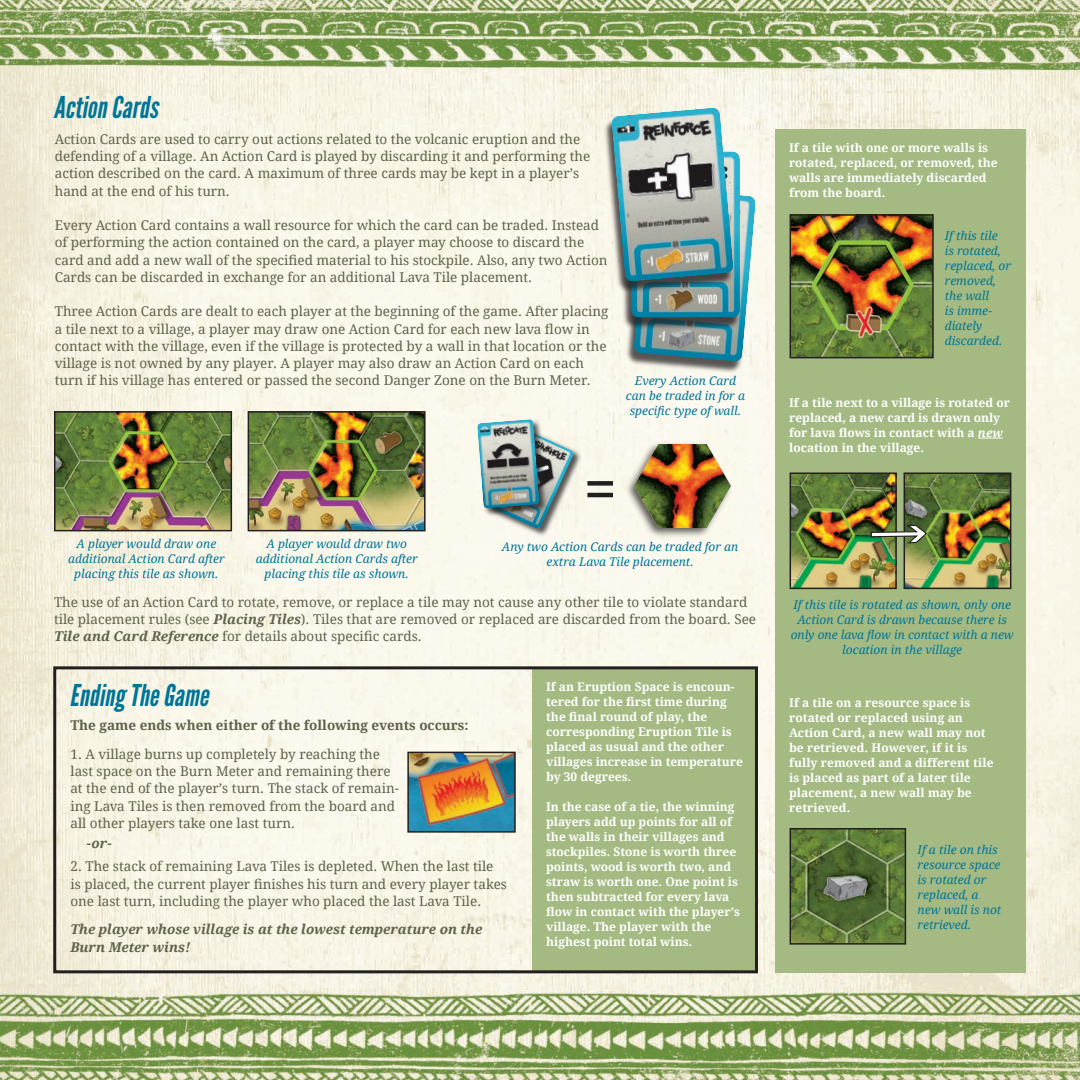
<style>
.page{position:relative;width:1080px;height:1080px;background:#fff}
.page>*{position:absolute;margin:0;border:0;box-sizing:border-box;transform-origin:0 0}
.t1{font:italic 30px "League Gothic";color:#007598}
.t2{font:13.5px/17.2px "Droid Serif";color:#60614b}
.t3{font:italic 700 13.5px/17.2px "Droid Serif";color:#60614b}
.t4{font:700 13.5px "Droid Serif";color:#60614b}
.t5{font:700 12px/15px "Droid Serif";color:#fff}
.t6{font:italic 12px/15px "Droid Serif";color:#007598;text-align:center}
.s1{font-weight:700;font-style:italic}
.s2{font-style:italic}
</style>
<div class="page">
<img style="left:0;top:0;width:1080px;height:1080px">
<img style="left:57px;top:414px;width:172px;height:114px">
<div style="left:54px;top:411px;width:178px;height:120px;border:2px solid #231f20"></div>
<div style="left:533px;top:668px;width:224px;height:305px;background:#a4ba82"></div>
<div style="left:624px;top:189px;width:133px;height:185px;background:#231f20;opacity:.75"></div>
<img style="left:633px;top:187px;width:123px;height:175px">
<div style="left:622px;top:154px;width:119px;height:176px;background:#231f20;opacity:.75"></div>
<img style="left:631px;top:152px;width:109px;height:166px">
<div style="left:602px;top:109px;width:132px;height:185px;background:#231f20;opacity:.75"></div>
<img style="left:611px;top:107px;width:123px;height:175px">
<img style="left:251px;top:414px;width:172px;height:114px">
<div style="left:248px;top:411px;width:178px;height:120px;border:2px solid #231f20"></div>
<div style="left:776px;top:129px;width:250px;height:844px;background:#a4ba82"></div>
<svg style="left:978px;top:438px;width:25px;height:1px"></svg>
<img style="left:793px;top:217px;width:138px;height:138px">
<div style="left:790px;top:214px;width:144px;height:144px;border:2px solid #231f20"></div>
<img style="left:410px;top:755px;width:103px;height:75px">
<div style="left:407px;top:752px;width:109px;height:81px;border:2px solid #231f20"></div>
<img style="left:793px;top:475px;width:101px;height:111px">
<div style="left:790px;top:472px;width:107px;height:117px;border:2px solid #231f20"></div>
<img style="left:907px;top:475px;width:101px;height:111px">
<div style="left:904px;top:472px;width:107px;height:117px;border:2px solid #231f20"></div>
<img style="left:793px;top:831px;width:110px;height:111px">
<div style="left:790px;top:828px;width:116px;height:117px;border:2px solid #231f20"></div>
<div style="left:53px;top:666px;width:705px;height:307px;border:3px solid #231f20"></div>
<div style="left:623px;top:441px;width:110px;height:98px;background:#231f20;opacity:.75"></div>
<img style="left:635px;top:445px;width:95px;height:82px">
<hr style="left:587px;top:493px;width:26px;height:4px;background:#231f20">
<div style="left:587px;top:481px;width:26px;height:5px;background:#231f20"></div>
<div style="left:489px;top:429px;width:93px;height:109px;background:#231f20;opacity:.75"></div>
<img style="left:489px;top:429px;width:85px;height:100px">
<div style="left:476px;top:418px;width:73px;height:100px;background:#231f20;opacity:.75"></div>
<img style="left:477px;top:419px;width:63px;height:89px">
<img style="left:870px;top:472px;width:58px;height:72px">
<h1 class="t1" style="left:54px;top:90px;width:112px">ActionCards</h1>
<p class="t2" style="left:55px;top:131px;width:537px">Action Cards are used to carry out actions related to the volcanic eruption and the defending of a village. An Action Card is played by discarding it and performing the action described on the card. A maximum of three cards may be kept in a player’s hand at the end of his turn.</p>
<p class="t2" style="left:55px;top:217px;width:554px">Every Action Card contains a wall resource for which the card can be traded. Instead of performing the action contained on the card, a player may choose to discard the card and add a new wall of the specified material to his stockpile. Also, any two Action Cards can be discarded in exchange for an additional Lava Tile placement.</p>
<p class="t2" style="left:55px;top:303px;width:555px">Three Action Cards are dealt to each player at the beginning of the game. After placing a tile next to a village, a player may draw one Action Card for each new lava flow in contact with the village, even if the village is protected by a wall in that location or the village is not owned by any player. A player may also draw an Action Card on each turn if his village has entered or passed the second Danger Zone on the Burn Meter.</p>
<p class="t6" style="left:626px;top:373px;width:121px">Every Action Card can be traded in for a specific type of wall.</p>
<p class="t6" style="left:68px;top:536px;width:158px">A player would draw one additional Action Card after placing this tile as shown.</p>
<p class="t6" style="left:256px;top:536px;width:163px">A player would draw two additional Action Cards after placing this tile as shown.</p>
<p class="t6" style="left:502px;top:539px;width:238px">Any two Action Cards can be traded for an extra Lava Tile placement.</p>
<p class="t2" style="left:54px;top:593px;width:704px">The use of an Action Card to rotate, remove, or replace a tile may not cause any other tile to violate standard tile placement rules (see <span class="s1">Placing Tiles</span>). Tiles that are removed or replaced are discarded from the board. See<br><span class="s1">Tile and Card Reference</span> for details about specific cards.</p>
<h1 class="t1" style="left:69px;top:678px;width:147px">EndingTheGame</h1>
<p class="t4" style="left:70px;top:717px;width:400px">The game ends when either of the following events occurs:</p>
<p class="t2" style="left:70px;top:746px;width:330px">1. A village burns up completely by reaching the last space on the Burn Meter and remaining there at the end of the player’s turn. The stack of remain&shy;ing Lava Tiles is then removed from the board and all other players take one last turn.</p>
<p class="t3" style="left:87px;top:835px;width:26px">-or-</p>
<p class="t2" style="left:70px;top:858px;width:438px">2. The stack of remaining Lava Tiles is depleted. When the last tile is placed, the current player finishes his turn and every player takes one last turn, including the player who placed the last Lava Tile.</p>
<p class="t3" style="left:70px;top:921px;width:413px">The player whose village is at the lowest temperature on the<br>Burn Meter wins!</p>
<p class="t5" style="left:546px;top:679px;width:198px">If an Eruption Space is encoun&shy;tered for the first time during the final round of play, the corresponding Eruption Tile is placed as usual and the other villages increase in temperature by 30 degrees.</p>
<p class="t5" style="left:546px;top:799px;width:195px">In the case of a tie, the winning players add up points for all of the walls in their villages and stockpiles. Stone is worth three points, wood is worth two, and straw is worth one. One point is then subtracted for every lava flow in contact with the player’s village. The player with the highest point total wins.</p>
<p class="t5" style="left:789px;top:140px;width:210px">If a tile with one or more walls is rotated, replaced, or removed, the walls are immediately discarded from the board.</p>
<p class="t6" style="left:945px;top:228px;width:68px;text-align:left">If this tile<br>is rotated, replaced, or removed, the wall<br>is imme&shy;diately discarded.</p>
<p class="t5" style="left:789px;top:395px;width:222px">If a tile next to a village is rotated or replaced, a new card is drawn only for lava flows in contact with a <span class="s2">new </span>location in the village.</p>
<p class="t6" style="left:791px;top:597px;width:225px">If this tile is rotated as shown, only one Action Card is drawn because there is only one lava flow in contact with a new location in the village</p>
<p class="t5" style="left:789px;top:695px;width:206px">If a tile on a resource space is rotated or replaced using an<br>Action Card, a new wall may not be retrieved. However, if it is fully removed and a different tile is placed as part of a later tile placement, a new wall may be retrieved.</p>
<p class="t6" style="left:918px;top:842px;width:85px;text-align:left">If a tile on this resource space is rotated or replaced, a new wall is not retrieved.</p>
</div>
